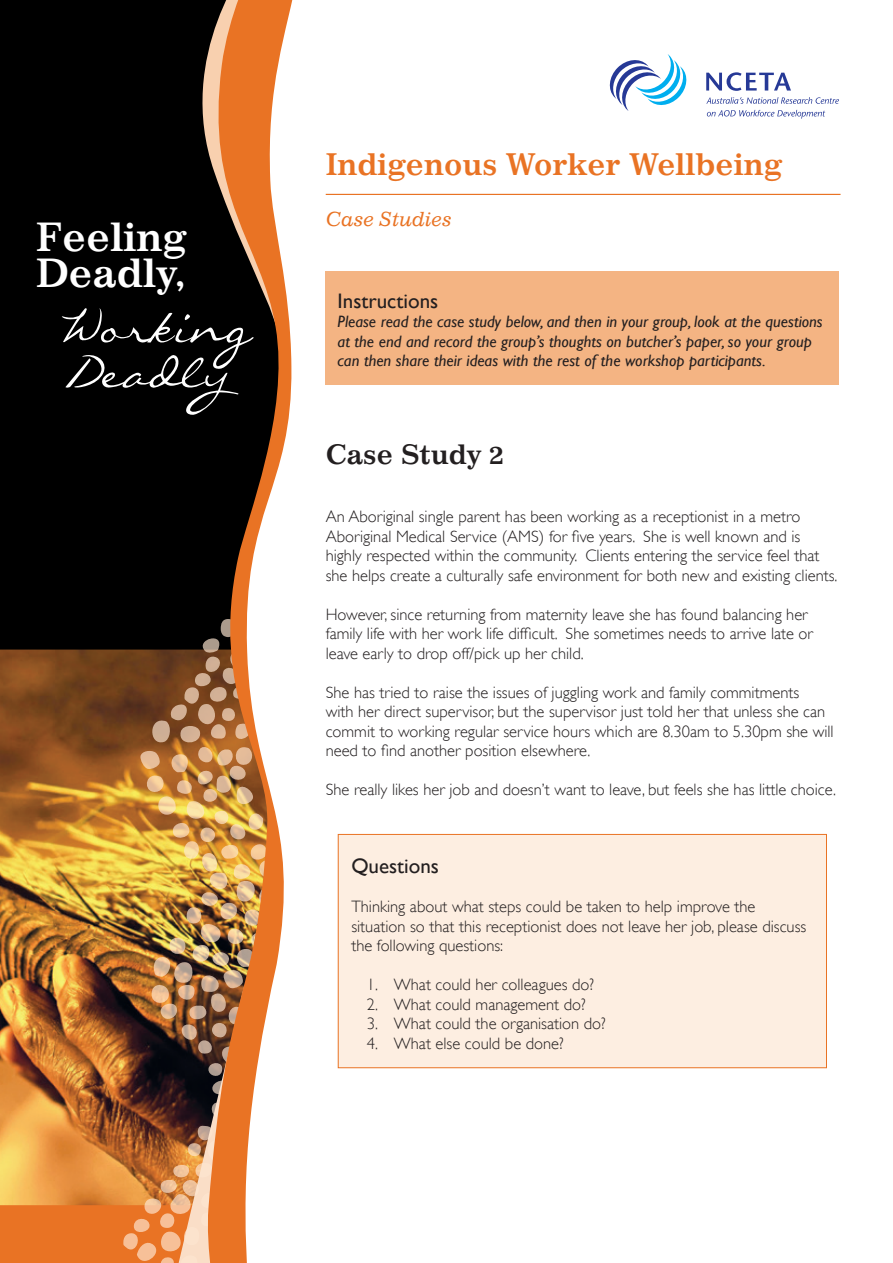
<style>
.page{position:relative;width:893px;height:1263px;background:#fff}
.page>*{position:absolute;margin:0;border:0;box-sizing:border-box;transform-origin:0 0}
.t1{font:64.95px "Callie Hand";color:#fff}
.t2{font:700 39.3px/36px "Impressum";color:#fff}
.t3{font:700 30px "Impressum";color:#e97324}
.t4{font:700 27px "Impressum";color:#231f20}
.t5{font:21px "Gill Sans";color:#231f20}
.t6{font:italic 19.5px "Impressum";letter-spacing:-.01em;color:#e97324}
.t7{font:300 16.5px/19.5px "Gill Sans";color:#231f20}
.t8{font:italic 16.5px/19.5px "Gill Sans";color:#231f20}
</style>
<div class="page">
<svg style="left:706px;top:72px;width:85px;height:19px"></svg>
<svg style="left:706px;top:97px;width:133px;height:7px"></svg>
<svg style="left:707px;top:110px;width:118px;height:9px"></svg>
<svg style="left:610px;top:54px;width:77px;height:57px"></svg>
<div style="left:0;top:1205px;width:119px;height:58px;background:#e97324"></div>
<img style="left:0;top:649px;width:119px;height:556px">
<div style="left:0;top:0;width:204px;height:649px;background:#000"></div>
<img style="left:119px;top:610px;width:85px;height:653px">
<div style="left:174px;top:0;width:30px;height:384px;background:#000"></div>
<svg style="left:204px;top:0;width:89px;height:1263px"></svg>
<hr style="left:326px;top:194px;width:514px;height:1px;background:#e97324">
<div style="left:338px;top:834px;width:488px;height:234px;background:#fdeee1"></div>
<div style="left:338px;top:834px;width:489px;height:234px;border:1px solid #e97324"></div>
<div style="left:325px;top:271px;width:513px;height:114px;background:#f4b483"></div>
<h2 class="t2" style="left:36px;top:219px;width:152px">Feeling<br>Deadly,</h2>
<h1 class="t1" style="left:54px;top:282px;width:200px">Working</h1>
<h1 class="t1" style="left:63px;top:327px;width:168px">Deadly</h1>
<h3 class="t3" style="left:326px;top:146px;width:458px">Indigenous Worker Wellbeing</h3>
<p class="t6" style="left:326px;top:207px;width:127px">Case Studies</p>
<p class="t5" style="left:338px;top:288px;width:102px">Instructions</p>
<p class="t8" style="left:338px;top:312px;width:487px">Please read the case study below, and then in your group, look at the questions at the end and record the group’s thoughts on butcher’s paper, so your group can then share their ideas with the rest of the workshop participants.</p>
<h3 class="t4" style="left:326px;top:438px;width:180px">Case Study 2</h3>
<p class="t7" style="left:326px;top:506px;width:513px">An Aboriginal single parent has been working as a receptionist in a metro Aboriginal Medical Service (AMS) for five years. She is well known and is highly respected within the community. Clients entering the service feel that she helps create a culturally safe environment for both new and existing clients.</p>
<p class="t7" style="left:326px;top:604px;width:489px">However, since returning from maternity leave she has found balancing her family life with her work life difficult. She sometimes needs to arrive late or leave early to drop off/pick up her child.</p>
<p class="t7" style="left:326px;top:682px;width:509px">She has tried to raise the issues of juggling work and family commitments<br>with her direct supervisor, but the supervisor just told her that unless she can commit to working regular service hours which are 8.30am to 5.30pm she will need to find another position elsewhere.</p>
<p class="t7" style="left:326px;top:779px;width:512px">She really likes her job and doesn’t want to leave, but feels she has little choice.</p>
<p class="t5" style="left:351px;top:854px;width:89px">Questions</p>
<p class="t7" style="left:351px;top:896px;width:456px">Thinking about what steps could be taken to help improve the situation so that this receptionist does not leave her job, please discuss the following questions:</p>
<p class="t7" style="left:367px;top:974px;width:229px">1. What could her colleagues do?</p>
<p class="t7" style="left:367px;top:994px;width:220px">2. What could management do?</p>
<p class="t7" style="left:367px;top:1013px;width:240px">3. What could the organisation do?</p>
<p class="t7" style="left:367px;top:1033px;width:198px">4. What else could be done?</p>
</div>
